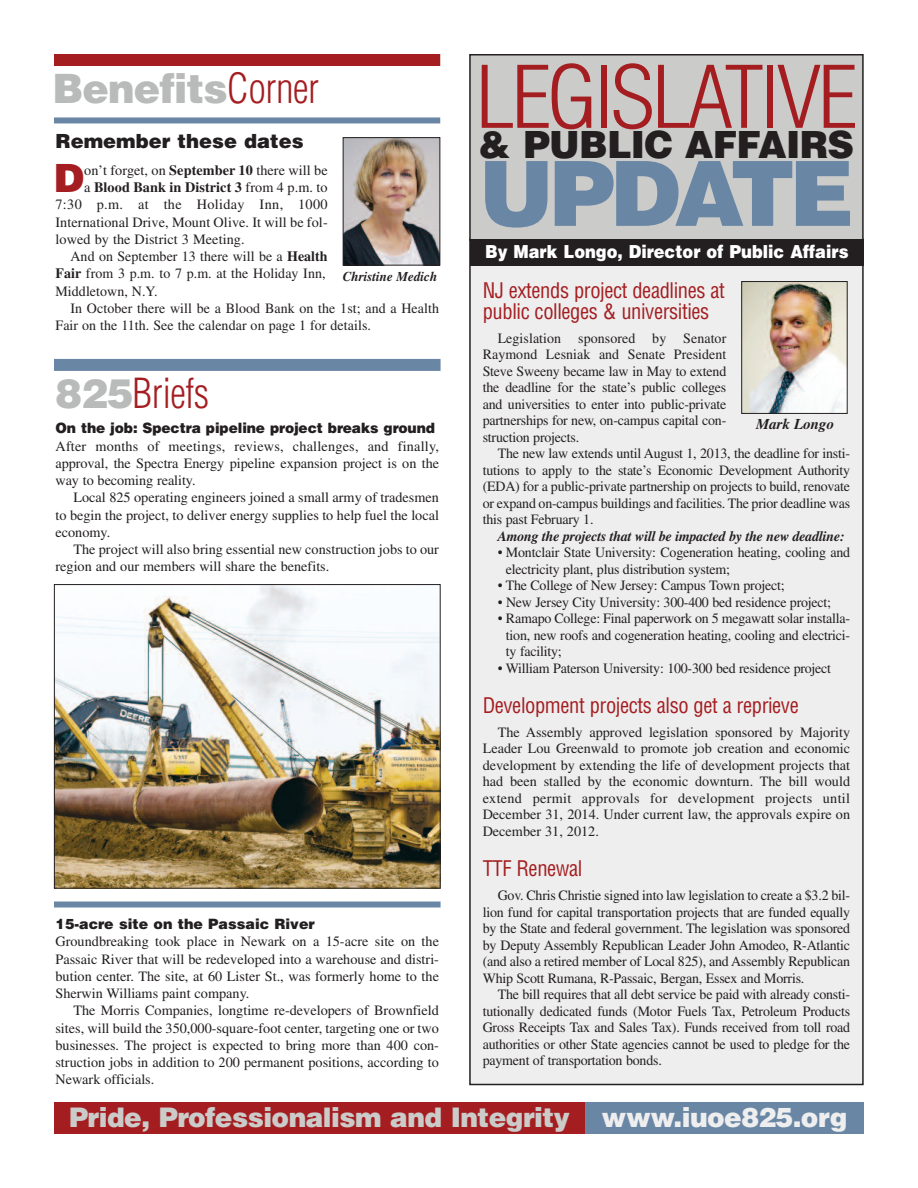
<style>
.page{position:relative;width:918px;height:1188px;background:#fff}
.page>*{position:absolute;margin:0;border:0;box-sizing:border-box;transform-origin:0 0}
.t1{font:900 90px "Helvetica";letter-spacing:-.065em;color:#6987a5}
.t2{font:300 condensed 84px "Helvetica";letter-spacing:-.045em;color:#a41e21;scale:1.08 1}
.t3{font:900 40.5px "Helvetica";letter-spacing:-.02em;color:#b9baba}
.t4{font:300 condensed 40.5px "Helvetica";letter-spacing:-.015em;color:#a41e21}
.t5{font:900 39px "Helvetica";color:#a41e21}
.t6{font:900 37.5px "Helvetica";letter-spacing:-.02em;color:#231f20}
.t7{font:900 27px "Helvetica";letter-spacing:-.02em;color:#cbcbca}
.t8{font:condensed 21px/21px "Helvetica";letter-spacing:-.02em;color:#a41e21}
.t9{font:900 19.5px "Helvetica";color:#231f20}
.t10{font:900 18px "Helvetica";color:#fff;scale:.9 1}
.t11{font:italic 700 15px "Times";color:#231f20}
.t12{font:14.25px/16.5px "Times";letter-spacing:-.005em;color:#231f20;text-align:justify}
.t13{font:900 14.25px "Helvetica";letter-spacing:-.005em;color:#231f20}
.t14{font:italic 700 14.25px "Times";letter-spacing:-.015em;color:#231f20}
.t15{font:700 14.25px "Times";letter-spacing:.005em;color:#231f20}
.t16{font:14.25px "Times";letter-spacing:.025em;color:#231f20}
.t17{font:italic 700 13.5px "Times";color:#231f20}
.s1{font-weight:300;font-stretch:condensed;color:#a41e21}
.s2{font-weight:700}
.s3{font-weight:400}
.s4{font-weight:900;font-stretch:normal;color:#b9baba}
.s5{color:#eeeeef}
</style>
<div class="page">
<div style="left:54px;top:1103px;width:531px;height:31px;background:#a41e21"></div>
<div style="left:585px;top:1103px;width:279px;height:31px;background:#6987a5"></div>
<div style="left:470px;top:239px;width:393px;height:845px;background:#eeeeef"></div>
<div style="left:470px;top:55px;width:393px;height:185px;background:#cbcbca"></div>
<div style="left:469px;top:54px;width:395px;height:187px;border:2px solid #231f20"></div>
<img style="left:743px;top:283px;width:103px;height:129px">
<div style="left:741px;top:281px;width:107px;height:133px;border:1px solid #231f20"></div>
<div style="left:54px;top:54px;width:386px;height:12px;background:#a41e21"></div>
<div style="left:54px;top:117px;width:386px;height:6px;background:#6987a5"></div>
<div style="left:470px;top:239px;width:394px;height:26px;background:#231f20"></div>
<img style="left:345px;top:139px;width:93px;height:125px">
<div style="left:343px;top:137px;width:97px;height:129px;border:1px solid #231f20"></div>
<div style="left:54px;top:359px;width:387px;height:12px;background:#6987a5"></div>
<img style="left:56px;top:586px;width:383px;height:301px">
<div style="left:54px;top:584px;width:387px;height:305px;border:1px solid #231f20"></div>
<div style="left:54px;top:902px;width:387px;height:6px;background:#6987a5"></div>
<h3 class="t3" style="left:53px;top:65px;width:268px">Benefits<span class="s1">Corner</span></h3>
<h3 class="t9" style="left:56px;top:130px;width:250px">Remember these dates</h3>
<h3 class="t5" style="left:54px;top:156px;width:32px">D</h3>
<p class="t12" style="left:84px;top:163px;width:245px">on’t forget, on <span class="s2">September 10</span> there will be</p>
<p class="t15" style="left:84px;top:182px;width:245px"><span class="s3">a</span> Blood Bank in District 3 <span class="s3">from 4 p.m. to</span></p>
<p class="t16" style="left:56px;top:200px;width:274px">7:30 p.m. at the Holiday Inn, 1000</p>
<p class="t12" style="left:56px;top:215px;width:274px">International Drive, Mount Olive. It will be fol-</p>
<p class="t12" style="left:55px;top:232px;width:191px">lowed by the District 3 Meeting.</p>
<p class="t12" style="left:71px;top:249px;width:259px">And on September 13 there will be a <span class="s2">Health</span></p>
<p class="t12" style="left:56px;top:267px;width:272px"><span class="s2">Fair</span> from 3 p.m. to 7 p.m. at the Holiday Inn,</p>
<p class="t12" style="left:56px;top:284px;width:103px">Middletown, N.Y.</p>
<p class="t12" style="left:71px;top:301px;width:370px">In October there will be a Blood Bank on the 1st; and a Health</p>
<p class="t12" style="left:56px;top:318px;width:317px">Fair on the 11th. See the calendar on page 1 for details.</p>
<p class="t17" style="left:343px;top:271px;width:96px">Christine Medich</p>
<h3 class="t4" style="left:56px;top:370px;width:155px"><span class="s4">825</span>Briefs</h3>
<p class="t13" style="left:55px;top:420px;width:381px">On the job: Spectra pipeline project breaks ground</p>
<p class="t12" style="left:56px;top:439px;width:385px;line-height:17.2px">After months of meetings, reviews, challenges, and finally, approval, the Spectra Energy pipeline expansion project is on the way to becoming reality.</p>
<p class="t12" style="left:55px;top:490px;width:385px;line-height:17.2px;text-indent:18px">Local 825 operating engineers joined a small army of tradesmen to begin the project, to deliver energy supplies to help fuel the local economy.</p>
<p class="t12" style="left:55px;top:542px;width:385px;line-height:17.2px;text-indent:18px">The project will also bring essential new construction jobs to our region and our members will share the benefits.</p>
<p class="t13" style="left:55px;top:916px;width:261px">15-acre site on the Passaic River</p>
<p class="t12" style="left:55px;top:934px;width:385px;line-height:17.2px">Groundbreaking took place in Newark on a 15-acre site on the Passaic River that will be redeveloped into a warehouse and distri&shy;bution center. The site, at 60 Lister St., was formerly home to the Sherwin Williams paint company.</p>
<p class="t12" style="left:55px;top:1003px;width:385px;line-height:17.2px;text-indent:18px">The Morris Companies, longtime re-developers of Brownfield sites, will build the 350,000-square-foot center, targeting one or two businesses. The project is expected to bring more than 400 con&shy;struction jobs in addition to 200 permanent positions, according to Newark officials.</p>
<h2 class="t2" style="left:475px;top:50px;width:356px">LEGISLATIVE</h2>
<h1 class="t1" style="left:479px;top:142px;width:377px">UPDATE</h1>
<h3 class="t6" style="left:479px;top:123px;width:377px">&amp; PUBLIC AFFAIRS</h3>
<p class="t10" style="left:485px;top:241px;width:405px">By Mark Longo, Director of Public Affairs</p>
<h3 class="t8" style="left:483px;top:280px;width:244px">NJ extends project deadlines at public colleges &amp; universities</h3>
<p class="t12" style="left:483px;top:331px;width:245px;text-indent:15px">Legislation sponsored by Senator Raymond Lesniak and Senate President Steve Sweeny became law in May to extend the deadline for the state’s public colleges and universities to enter into public-private partnerships for new, on-campus capital con&shy;struction projects.</p>
<p class="t12" style="left:483px;top:447px;width:369px;text-indent:15px">The new law extends until August 1, 2013, the deadline for insti&shy;tutions to apply to the state’s Economic Development Authority (EDA) for a public-private partnership on projects to build, renovate or expand on-campus buildings and facilities. The prior deadline was this past February 1.</p>
<p class="t14" style="left:498px;top:531px;width:348px">Among the projects that will be impacted by the new deadline:</p>
<p class="t12" style="left:506px;top:546px;width:346px;text-indent:-8px">• Montclair State University: Cogeneration heating, cooling and electricity plant, plus distribution system;</p>
<p class="t12" style="left:498px;top:579px;width:288px">• The College of New Jersey: Campus Town project;</p>
<p class="t12" style="left:498px;top:595px;width:335px">• New Jersey City University: 300-400 bed residence project;</p>
<p class="t12" style="left:506px;top:612px;width:346px;text-indent:-8px">• Ramapo College: Final paperwork on 5 megawatt solar installa&shy;tion, new roofs and cogeneration heating, cooling and electrici&shy;ty facility;</p>
<p class="t12" style="left:498px;top:661px;width:335px">• William Paterson University: 100-300 bed residence project</p>
<h3 class="t8" style="left:483px;top:695px;width:318px">Development projects also get a reprieve</h3>
<p class="t12" style="left:483px;top:725px;width:369px;text-indent:15px">The Assembly approved legislation sponsored by Majority Leader Lou Greenwald to promote job creation and economic development by extending the life of development projects that had been stalled by the economic downturn. The bill would extend permit approvals for development projects until December 31, 2014. Under current law, the approvals expire on December 31, 2012.</p>
<h3 class="t8" style="left:483px;top:858px;width:101px">TTF Renewal</h3>
<p class="t12" style="left:483px;top:888px;width:369px;text-indent:15px">Gov. Chris Christie signed into law legislation to create a $3.2 bil&shy;lion fund for capital transportation projects that are funded equally by the State and federal government. The legislation was sponsored by Deputy Assembly Republican Leader John Amodeo, R-Atlantic (and also a retired member of Local 825), and Assembly Republican Whip Scott Rumana, R-Passaic, Bergan, Essex and Morris.</p>
<p class="t12" style="left:483px;top:987px;width:369px;text-indent:15px">The bill requires that all debt service be paid with already consti&shy;tutionally dedicated funds (Motor Fuels Tax, Petroleum Products Gross Receipts Tax and Sales Tax). Funds received from toll road authorities or other State agencies cannot be used to pledge for the payment of transportation bonds.</p>
<p class="t11" style="left:756px;top:419px;width:80px">Mark Longo</p>
<h3 class="t7" style="left:69px;top:1102px;width:780px">Pride, Professionalism and Integrity <span class="s5">www.iuoe825.org</span></h3>
</div>
